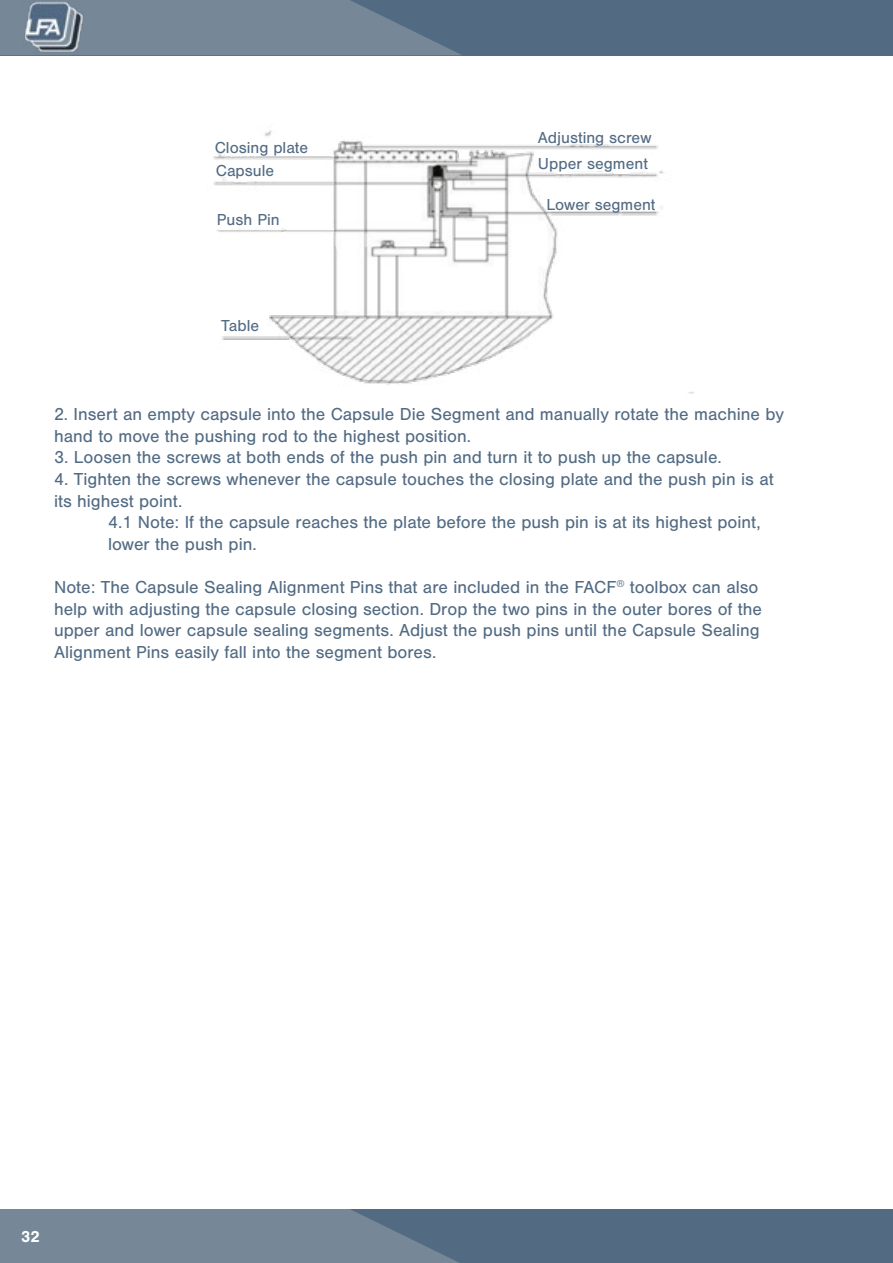
<style>
.page{position:relative;width:893px;height:1263px;background:#fff}
.page>*{position:absolute;margin:0;border:0;box-sizing:border-box;transform-origin:0 0}
.t1{font:18px/21.6px "Nimbus San";color:#526b83}
.t2{font:16.5px/22.4px "Nimbus San";color:#526b83}
.t3{font:700 16.5px "Nimbus San";color:#fff}
</style>
<div class="page">
<div style="left:0;top:0;width:893px;height:55px;background:#526b83"></div>
<svg style="left:0;top:0;width:461px;height:55px;background:#708394"></svg>
<div style="left:0;top:1209px;width:893px;height:54px;background:#526b83"></div>
<svg style="left:0;top:1209px;width:459px;height:54px;background:#718394"></svg>
<img style="left:22px;top:0;width:64px;height:55px">
<img style="left:213px;top:130px;width:481px;height:264px">
<p class="t2" style="left:215px;top:137px;width:95px">Closing plate<br>Capsule</p>
<p class="t2" style="left:217px;top:208px;width:64px">Push Pin</p>
<p class="t2" style="left:221px;top:315px;width:40px">Table</p>
<p class="t2" style="left:538px;top:124px;width:115px;line-height:26.5px">Adjusting screw<br>Upper segment</p>
<p class="t2" style="left:546px;top:193px;width:111px">Lower segment</p>
<p class="t1" style="left:54px;top:404px;width:731px">2. Insert an empty capsule into the Capsule Die Segment and manually rotate the machine by hand to move the pushing rod to the highest position.</p>
<p class="t1" style="left:54px;top:447px;width:669px">3. Loosen the screws at both ends of the push pin and turn it to push up the capsule.</p>
<p class="t1" style="left:54px;top:469px;width:721px">4. Tighten the screws whenever the capsule touches the closing plate and the push pin is at its highest point.</p>
<p class="t1" style="left:108px;top:512px;width:654px">4.1 Note: If the capsule reaches the plate before the push pin is at its highest point, lower the push pin.</p>
<p class="t1" style="left:54px;top:577px;width:710px">Note: The Capsule Sealing Alignment Pins that are included in the FACF<sup>®</sup> toolbox can also help with adjusting the capsule closing section. Drop the two pins in the outer bores of the upper and lower capsule sealing segments. Adjust the push pins until the Capsule Sealing Alignment Pins easily fall into the segment bores.</p>
<p class="t3" style="left:21px;top:1227px;width:20px">32</p>
</div>
